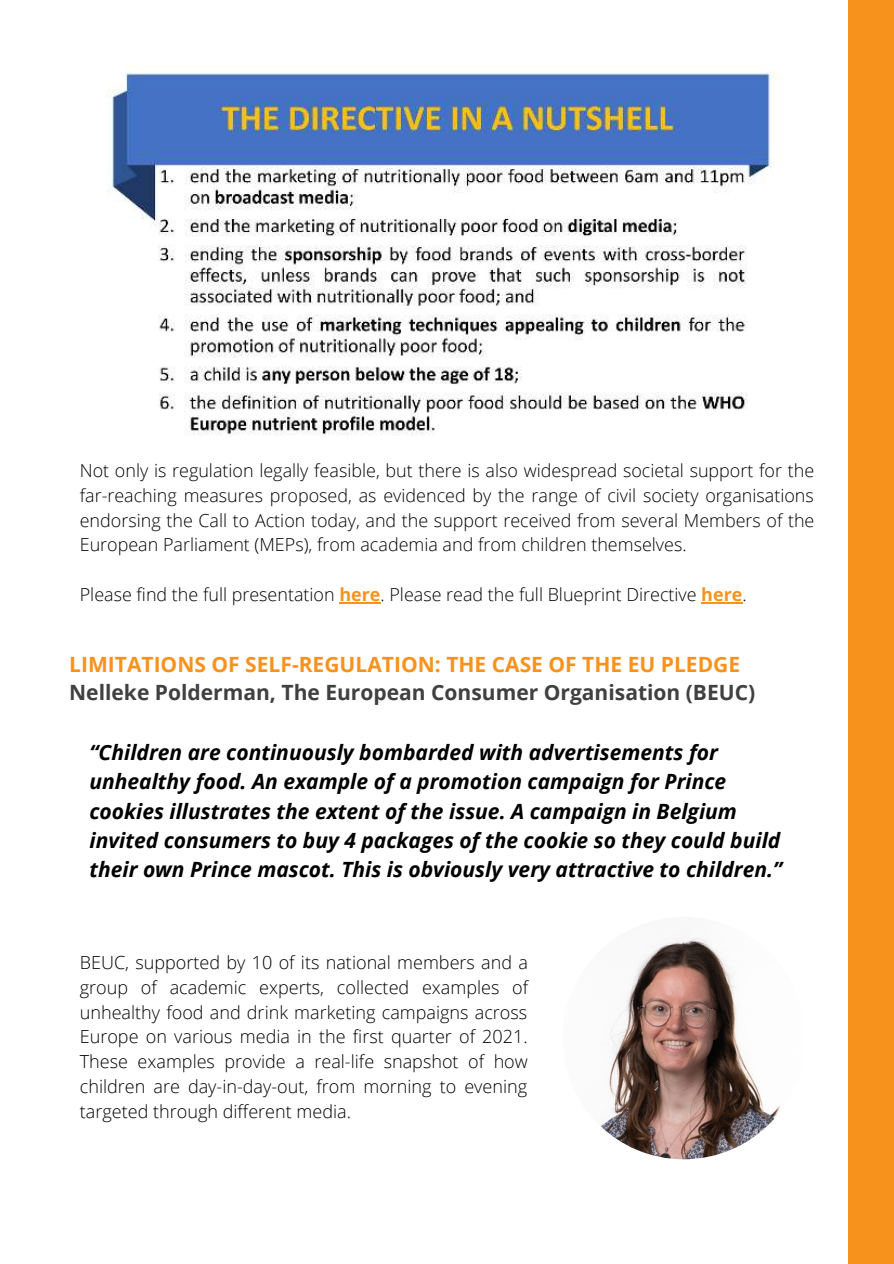
<style>
.page{position:relative;width:894px;height:1264px;background:#fff}
.page>*{position:absolute;margin:0;border:0;box-sizing:border-box;transform-origin:0 0}
.t1{font:italic 700 21px/29.2px "Open Sans";color:#000}
.t2{font:700 21px "Open Sans";color:#404041}
.t3{font:700 21px "Open Sans";color:#f7931d}
.t4{font:300 18px/24.8px "Open Sans";color:#000;text-align:justify}
.s1{font-weight:700;color:#f7931d}
</style>
<div class="page">
<div style="left:848px;top:0;width:45px;height:1263px;background:#f7931d"></div>
<img style="left:562px;top:916px;width:242px;height:243px;border-radius:50%">
<img style="left:106px;top:64px;width:672px;height:372px">
<hr style="left:339px;top:602px;width:41px;height:1px;background:#f7931d">
<hr style="left:701px;top:602px;width:41px;height:1px;background:#f7931d">
<p class="t4" style="left:80px;top:457px;width:736px">Not only is regulation legally feasible, but there is also widespread societal support for the far-reaching measures proposed, as evidenced by the range of civil society organisations endorsing the Call to Action today, and the support received from several Members of the European Parliament (MEPs), from academia and from children themselves.</p>
<p class="t4" style="left:80px;top:581px;width:668px">Please find the full presentation <span class="s1">here</span>. Please read the full Blueprint Directive <span class="s1">here</span>.</p>
<p class="t3" style="left:69px;top:649px;width:672px">LIMITATIONS OF SELF-REGULATION: THE CASE OF THE EU PLEDGE</p>
<p class="t2" style="left:69px;top:677px;width:687px">Nelleke Polderman, The European Consumer Organisation (BEUC)</p>
<p class="t1" style="left:89px;top:737px;width:694px">“Children are continuously bombarded with advertisements for unhealthy food. An example of a promotion campaign for Prince cookies illustrates the extent of the issue. A campaign in Belgium invited consumers to buy 4 packages of the cookie so they could build their own Prince mascot. This is obviously very attractive to children.”</p>
<p class="t4" style="left:80px;top:949px;width:450px">BEUC, supported by 10 of its national members and a group of academic experts, collected examples of unhealthy food and drink marketing campaigns across Europe on various media in the first quarter of 2021.<br>These examples provide a real-life snapshot of how children are day-in-day-out, from morning to evening targeted through different media.</p>
</div>
